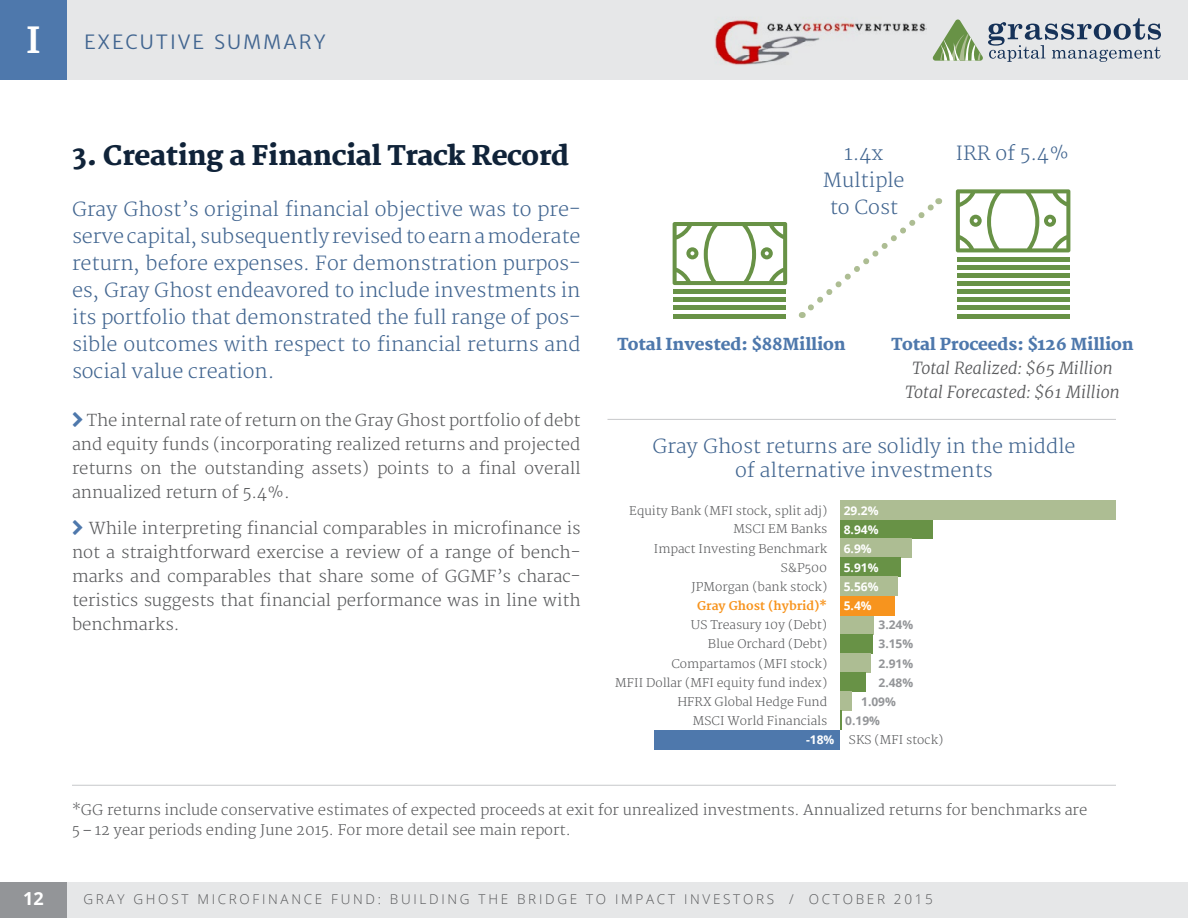
<style>
.page{position:relative;width:1188px;height:918px;background:#fff}
.page>*{position:absolute;margin:0;border:0;box-sizing:border-box;transform-origin:0 0}
.t1{font:900 27px "Merriweather";letter-spacing:-.01em;color:#102339}
.t2{font:300 19.5px/27px "Merriweather";color:#416590;text-align:center}
.t3{font:19.5px "Merriweather Sans";letter-spacing:.1em;color:#416590}
.t4{font:700 18px "Open Sans";color:#fff}
.t5{font:300 16.5px/24px "Merriweather";color:#58595b;text-align:justify}
.t6{font:italic 300 16.5px/24px "Merriweather";color:#58595b;text-align:center}
.t7{font:900 16.5px "Merriweather";color:#4e78ac}
.t8{font:300 14.7px/19.5px "Merriweather";color:#58595b}
.t9{font:300 13.5px "Open Sans";letter-spacing:.2em;color:#58595b}
.t10{font:300 12px "Merriweather";color:#58595b}
.t11{font:700 12px "Open Sans";color:#fff}
.t12{font:700 12px "Open Sans";color:#939598}
.t13{font:700 12px "Merriweather";color:#f7941e}
.s1{font-family:"Merriweather";font-weight:700;font-size:36px;color:#fff}
</style>
<div class="page">
<div style="left:67px;top:0;width:1120px;height:80px;background:#e6e7e8"></div>
<div style="left:0;top:882px;width:67px;height:36px;background:#939598"></div>
<div style="left:67px;top:882px;width:1120px;height:36px;background:#e6e7e8"></div>
<img style="left:715px;top:20px;width:212px;height:45px">
<svg style="left:932px;top:18px;width:229px;height:44px"></svg>
<div style="left:0;top:0;width:67px;height:80px;background:#4e78ac"></div>
<svg style="left:802px;top:198px;width:140px;height:120px"></svg>
<svg style="left:673px;top:222px;width:114px;height:63px"></svg>
<hr style="left:674px;top:290px;width:112px;height:4px;background:#689246">
<hr style="left:674px;top:298px;width:112px;height:4px;background:#689246">
<hr style="left:674px;top:306px;width:112px;height:4px;background:#689246">
<hr style="left:674px;top:314px;width:112px;height:4px;background:#689246">
<svg style="left:956px;top:189px;width:114px;height:63px"></svg>
<hr style="left:957px;top:257px;width:112px;height:4px;background:#689246">
<hr style="left:957px;top:265px;width:112px;height:4px;background:#689246">
<hr style="left:957px;top:273px;width:112px;height:4px;background:#689246">
<hr style="left:957px;top:281px;width:112px;height:4px;background:#689246">
<hr style="left:957px;top:290px;width:112px;height:4px;background:#689246">
<hr style="left:957px;top:298px;width:112px;height:4px;background:#689246">
<hr style="left:957px;top:306px;width:112px;height:4px;background:#689246">
<hr style="left:957px;top:314px;width:112px;height:4px;background:#689246">
<hr style="left:608px;top:419px;width:508px;height:1px;background:#c7c8ca">
<div style="left:840px;top:519px;width:92px;height:19px;background:#689246"></div>
<div style="left:840px;top:538px;width:71px;height:20px;background:#adbd93"></div>
<div style="left:840px;top:558px;width:61px;height:19px;background:#689246"></div>
<div style="left:840px;top:577px;width:57px;height:19px;background:#adbd93"></div>
<div style="left:840px;top:615px;width:33px;height:19px;background:#adbd93"></div>
<div style="left:840px;top:634px;width:33px;height:19px;background:#689246"></div>
<div style="left:840px;top:653px;width:30px;height:20px;background:#adbd93"></div>
<div style="left:840px;top:673px;width:26px;height:19px;background:#689246"></div>
<div style="left:840px;top:692px;width:11px;height:19px;background:#adbd93"></div>
<svg style="left:840px;top:711px;width:2px;height:19px"></svg>
<div style="left:654px;top:730px;width:186px;height:19px;background:#4e78ac"></div>
<hr style="left:72px;top:785px;width:1044px;height:1px;background:#c7c8ca">
<div style="left:840px;top:501px;width:276px;height:19px;background:#adbd93"></div>
<div style="left:840px;top:596px;width:55px;height:19px;background:#f7941e"></div>
<p class="t3" style="left:26px;top:30px;width:301px"><span class="s1">I</span> EXECUTIVE SUMMARY</p>
<h1 class="t1" style="left:72px;top:139px;width:499px">3. Creating a Financial Track Record</h1>
<p class="t2" style="left:72px;top:196px;width:510px;text-align:justify">Gray Ghost’s original financial objective was to pre&shy;serve capital, subsequently revised to earn a moderate return, before expenses. For demonstration purpos&shy;es, Gray Ghost endeavored to include investments in its portfolio that demonstrated the full range of pos&shy;sible outcomes with respect to financial returns and social value creation.</p>
<p class="t5" style="left:72px;top:409px;width:510px;text-indent:15px">The internal rate of return on the Gray Ghost portfolio of debt and equity funds (incorporating realized returns and projected returns on the outstanding assets) points to a final overall annualized return of 5.4%.</p>
<p class="t5" style="left:72px;top:517px;width:510px;text-indent:17px">While interpreting financial comparables in microfinance is not a straightforward exercise a review of a range of bench&shy;marks and comparables that share some of GGMF’s charac&shy;teristics suggests that financial performance was in line with benchmarks.</p>
<p class="t2" style="left:844px;top:139px;width:41px">1.4x</p>
<p class="t2" style="left:956px;top:139px;width:115px">IRR of 5.4%</p>
<p class="t2" style="left:823px;top:166px;width:83px">Multiple to Cost</p>
<p class="t7" style="left:617px;top:334px;width:230px">Total Invested: $88Million</p>
<p class="t7" style="left:891px;top:334px;width:244px">Total Proceeds: $126 Million</p>
<p class="t6" style="left:905px;top:356px;width:216px">Total Realized: $65 Million<br>Total Forecasted: $61 Million</p>
<p class="t2" style="left:652px;top:434px;width:425px;line-height:24px">Gray Ghost returns are solidly in the middle of alternative investments</p>
<p class="t10" style="left:629px;top:503px;width:200px">Equity Bank (MFI stock, split adj)</p>
<p class="t11" style="left:844px;top:502px;width:36px">29.2%</p>
<p class="t10" style="left:734px;top:522px;width:95px">MSCI EM Banks</p>
<p class="t11" style="left:844px;top:521px;width:36px">8.94%</p>
<p class="t10" style="left:654px;top:541px;width:175px">Impact Investing Benchmark</p>
<p class="t11" style="left:844px;top:540px;width:29px">6.9%</p>
<p class="t10" style="left:781px;top:560px;width:48px">S&amp;P500</p>
<p class="t13" style="left:697px;top:598px;width:132px">Gray Ghost (hybrid)*</p>
<p class="t10" style="left:692px;top:579px;width:137px">JPMorgan (bank stock)</p>
<p class="t11" style="left:844px;top:559px;width:36px">5.91%</p>
<p class="t11" style="left:844px;top:579px;width:36px">5.56%</p>
<p class="t11" style="left:844px;top:598px;width:29px">5.4%</p>
<p class="t10" style="left:691px;top:618px;width:138px">US Treasury 10y (Debt)</p>
<p class="t12" style="left:879px;top:617px;width:36px">3.24%</p>
<p class="t10" style="left:708px;top:637px;width:121px">Blue Orchard (Debt)</p>
<p class="t12" style="left:879px;top:636px;width:36px">3.15%</p>
<p class="t10" style="left:672px;top:656px;width:157px">Compartamos (MFI stock)</p>
<p class="t12" style="left:879px;top:655px;width:36px">2.91%</p>
<p class="t10" style="left:615px;top:675px;width:213px">MFII Dollar (MFI equity fund index)</p>
<p class="t12" style="left:879px;top:674px;width:36px">2.48%</p>
<p class="t10" style="left:677px;top:694px;width:151px">HFRX Global Hedge Fund</p>
<p class="t12" style="left:861px;top:693px;width:36px">1.09%</p>
<p class="t10" style="left:693px;top:713px;width:136px">MSCI World Financials</p>
<p class="t12" style="left:845px;top:712px;width:36px">0.19%</p>
<p class="t11" style="left:806px;top:732px;width:30px">-18%</p>
<p class="t10" style="left:849px;top:733px;width:96px">SKS (MFI stock)</p>
<p class="t8" style="left:72px;top:800px;width:1017px">*GG returns include conservative estimates of expected proceeds at exit for unrealized investments. Annualized returns for benchmarks are<br>5 – 12 year periods ending June 2015. For more detail see main report.</p>
<p class="t4" style="left:23px;top:886px;width:22px">12</p>
<p class="t9" style="left:83px;top:889px;width:851px">GRAY GHOST MICROFINANCE FUND: BUILDING THE BRIDGE TO IMPACT INVESTORS / OCTOBER 2015</p>
</div>
